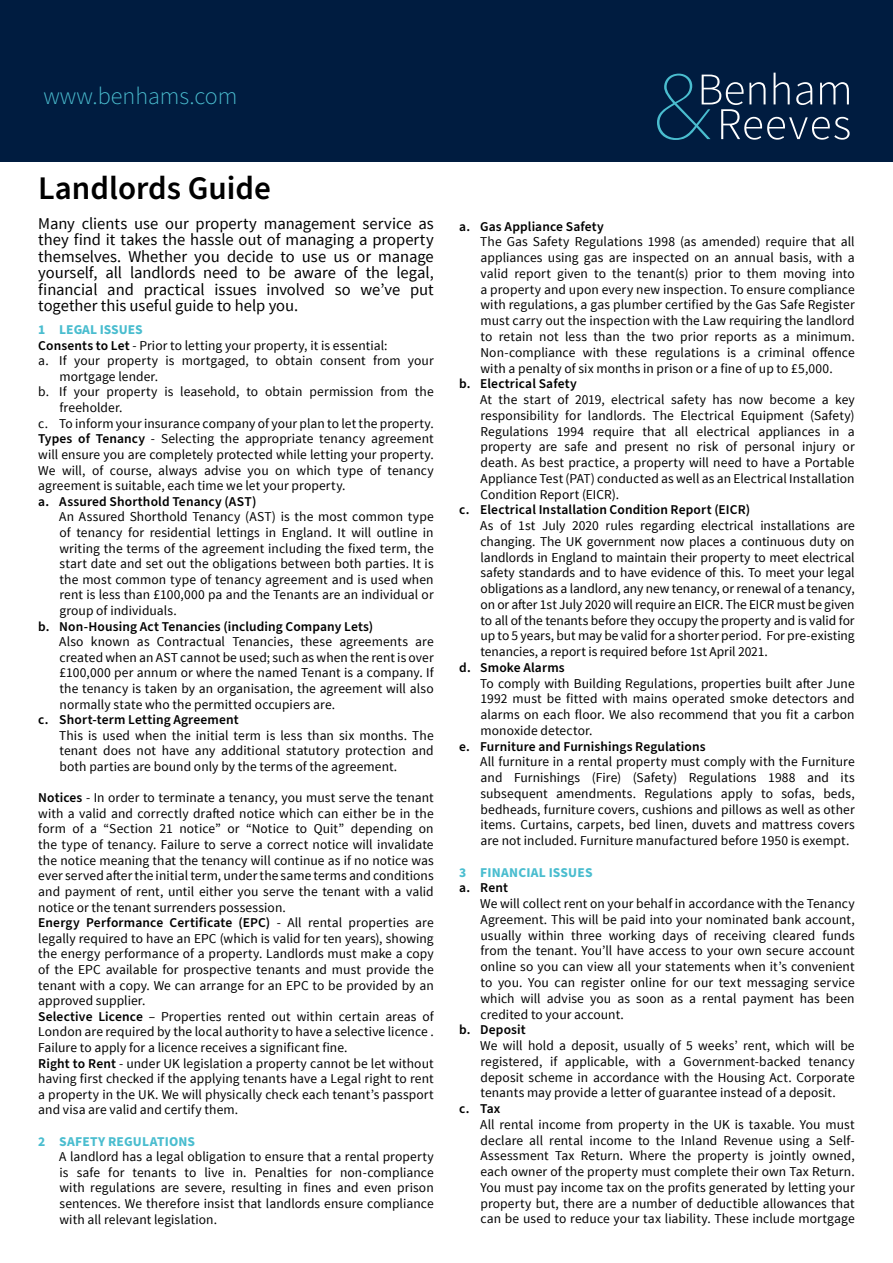
<style>
.page{position:relative;width:893px;height:1263px;background:#fff}
.page>*{position:absolute;margin:0;border:0;box-sizing:border-box;transform-origin:0 0}
.t1{font:600 33px "Source Sans Pro";color:#000}
.t2{font:300 24.15px "Source Sans Pro";color:#4abdcf}
.t3{font:16.5px/16.5px "Source Sans Pro";letter-spacing:-.005em;color:#000;text-align:justify}
.t4{font:13.5px/15.8px "Source Sans Pro";letter-spacing:.005em;color:#000;text-align:justify}
.t5{font:600 13.5px "Source Sans Pro";letter-spacing:.01em;color:#000}
.t6{font:700 13.5px "Source Sans Pro";letter-spacing:.01em;color:#4abdcf}
.s1{font-weight:600}
</style>
<div class="page">
<div style="left:0;top:0;width:893px;height:162px;background:#001c40"></div>
<svg style="left:657px;top:73px;width:193px;height:67px"></svg>
<h2 class="t2" style="left:43px;top:80px;width:195px">www.benhams.com</h2>
<h1 class="t1" style="left:38px;top:166px;width:234px">Landlords Guide</h1>
<p class="t3" style="left:38px;top:215px;width:397px">Many clients use our property management service as they find it takes the hassle out of managing a property themselves. Whether you decide to use us or manage yourself, all landlords need to be aware of the legal, financial and practical issues involved so we’ve put together this useful guide to help you.</p>
<p class="t6" style="left:38px;top:320px;width:106px">1 LEGAL ISSUES</p>
<p class="t4" style="left:38px;top:337px;width:351px"><span class="s1">Consents to Let</span> - Prior to letting your property, it is essential:</p>
<p class="t4" style="left:38px;top:353px;width:397px">a. If your property is mortgaged, to obtain consent from your</p>
<p class="t4" style="left:60px;top:369px;width:100px">mortgage lender.</p>
<p class="t4" style="left:38px;top:384px;width:397px">b. If your property is leasehold, to obtain permission from the</p>
<p class="t4" style="left:60px;top:400px;width:64px">freeholder.</p>
<p class="t4" style="left:38px;top:416px;width:397px">c. To inform your insurance company of your plan to let the property.</p>
<p class="t4" style="left:38px;top:431px;width:397px"><span class="s1">Types of Tenancy</span> - Selecting the appropriate tenancy agreement</p>
<p class="t4" style="left:38px;top:447px;width:397px">will ensure you are completely protected while letting your property.</p>
<p class="t4" style="left:38px;top:462px;width:397px">We will, of course, always advise you on which type of tenancy</p>
<p class="t4" style="left:38px;top:478px;width:309px">agreement is suitable, each time we let your property.</p>
<p class="t5" style="left:38px;top:492px;width:220px">a. Assured Shorthold Tenancy (AST)</p>
<p class="t4" style="left:59px;top:509px;width:376px">An Assured Shorthold Tenancy (AST) is the most common type of tenancy for residential lettings in England. It will outline in writing the terms of the agreement including the fixed term, the start date and set out the obligations between both parties. It is the most common type of tenancy agreement and is used when rent is less than £100,000 pa and the Tenants are an individual or group of individuals.</p>
<p class="t5" style="left:38px;top:617px;width:337px">b. Non-Housing Act Tenancies (including Company Lets)</p>
<p class="t4" style="left:59px;top:634px;width:376px">Also known as Contractual Tenancies, these agreements are created when an AST cannot be used; such as when the rent is over £100,000 per annum or where the named Tenant is a company. If the tenancy is taken by an organisation, the agreement will also normally state who the permitted occupiers are.</p>
<p class="t5" style="left:38px;top:711px;width:202px">c. Short-term Letting Agreement</p>
<p class="t4" style="left:59px;top:728px;width:376px">This is used when the initial term is less than six months. The tenant does not have any additional statutory protection and both parties are bound only by the terms of the agreement.</p>
<p class="t4" style="left:38px;top:790px;width:397px;text-align:left"><span class="s1">Notices</span> - In order to terminate a tenancy, you must serve the tenant with a valid and correctly drafted notice which can either be in the form of a “Section 21 notice” or “Notice to Quit” depending on the type of tenancy. Failure to serve a correct notice will invalidate the notice meaning that the tenancy will continue as if no notice was ever served after the initial term, under the same terms and conditions and payment of rent, until either you serve the tenant with a valid notice or the tenant surrenders possession.<br><span class="s1">Energy Performance Certificate (EPC)</span> - All rental properties are legally required to have an EPC (which is valid for ten years), showing the energy performance of a property. Landlords must make a copy of the EPC available for prospective tenants and must provide the tenant with a copy. We can arrange for an EPC to be provided by an approved supplier.<br><span class="s1">Selective Licence</span> – Properties rented out within certain areas of London are required by the local authority to have a selective licence .<br>Failure to apply for a licence receives a significant fine.<br><span class="s1">Right to Rent</span> - under UK legislation a property cannot be let without having first checked if the applying tenants have a Legal right to rent a property in the UK. We will physically check each tenant’s passport and visa are valid and certify them.</p>
<p class="t6" style="left:38px;top:1132px;width:158px">2 SAFETY REGULATIONS</p>
<p class="t4" style="left:59px;top:1149px;width:376px">A landlord has a legal obligation to ensure that a rental property is safe for tenants to live in. Penalties for non-compliance with regulations are severe, resulting in fines and even prison sentences. We therefore insist that landlords ensure compliance with all relevant legislation.</p>
<p class="t5" style="left:459px;top:217px;width:146px">a. Gas Appliance Safety</p>
<p class="t4" style="left:480px;top:234px;width:376px">The Gas Safety Regulations 1998 (as amended) require that all appliances using gas are inspected on an annual basis, with a valid report given to the tenant(s) prior to them moving into a property and upon every new inspection. To ensure compliance with regulations, a gas plumber certified by the Gas Safe Register must carry out the inspection with the Law requiring the landlord to retain not less than the two prior reports as a minimum.<br>Non-compliance with these regulations is a criminal offence with a penalty of six months in prison or a fine of up to £5,000.</p>
<p class="t5" style="left:459px;top:375px;width:119px">b. Electrical Safety</p>
<p class="t4" style="left:480px;top:392px;width:376px">At the start of 2019, electrical safety has now become a key responsibility for landlords. The Electrical Equipment (Safety)<br>Regulations 1994 require that all electrical appliances in a property are safe and present no risk of personal injury or death. As best practice, a property will need to have a Portable Appliance Test (PAT) conducted as well as an Electrical Installation Condition Report (EICR).</p>
<p class="t5" style="left:459px;top:501px;width:292px">c. Electrical Installation Condition Report (EICR)</p>
<p class="t4" style="left:480px;top:518px;width:376px">As of 1st July 2020 rules regarding electrical installations are changing. The UK government now places a continuous duty on landlords in England to maintain their property to meet electrical safety standards and to have evidence of this. To meet your legal obligations as a landlord, any new tenancy, or renewal of a tenancy, on or after 1st July 2020 will require an EICR. The EICR must be given to all of the tenants before they occupy the property and is valid for up to 5 years, but may be valid for a shorter period. For pre-existing tenancies, a report is required before 1st April 2021.</p>
<p class="t5" style="left:459px;top:658px;width:107px">d. Smoke Alarms</p>
<p class="t4" style="left:480px;top:675px;width:376px">To comply with Building Regulations, properties built after June 1992 must be fitted with mains operated smoke detectors and alarms on each floor. We also recommend that you fit a carbon monoxide detector.</p>
<p class="t5" style="left:459px;top:737px;width:248px">e. Furniture and Furnishings Regulations</p>
<p class="t4" style="left:480px;top:754px;width:376px">All furniture in a rental property must comply with the Furniture and Furnishings (Fire) (Safety) Regulations 1988 and its subsequent amendments. Regulations apply to sofas, beds, bedheads, furniture covers, cushions and pillows as well as other items. Curtains, carpets, bed linen, duvets and mattress covers are not included. Furniture manufactured before 1950 is exempt.</p>
<p class="t6" style="left:459px;top:863px;width:135px">3 FINANCIAL ISSUES</p>
<p class="t5" style="left:459px;top:879px;width:50px">a. Rent</p>
<p class="t4" style="left:480px;top:896px;width:376px">We will collect rent on your behalf in accordance with the Tenancy Agreement. This will be paid into your nominated bank account, usually within three working days of receiving cleared funds from the tenant. You’ll have access to your own secure account online so you can view all your statements when it’s convenient to you. You can register online for our text messaging service which will advise you as soon as a rental payment has been credited to your account.</p>
<p class="t5" style="left:459px;top:1021px;width:68px">b. Deposit</p>
<p class="t4" style="left:480px;top:1038px;width:376px">We will hold a deposit, usually of 5 weeks’ rent, which will be registered, if applicable, with a Government-backed tenancy deposit scheme in accordance with the Housing Act. Corporate tenants may provide a letter of guarantee instead of a deposit.</p>
<p class="t5" style="left:459px;top:1099px;width:43px">c. Tax</p>
<p class="t4" style="left:480px;top:1117px;width:376px">All rental income from property in the UK is taxable. You must declare all rental income to the Inland Revenue using a Self-Assessment Tax Return. Where the property is jointly owned, each owner of the property must complete their own Tax Return.<br>You must pay income tax on the profits generated by letting your property but, there are a number of deductible allowances that can be used to reduce your tax liability. These include mortgage</p>
</div>
